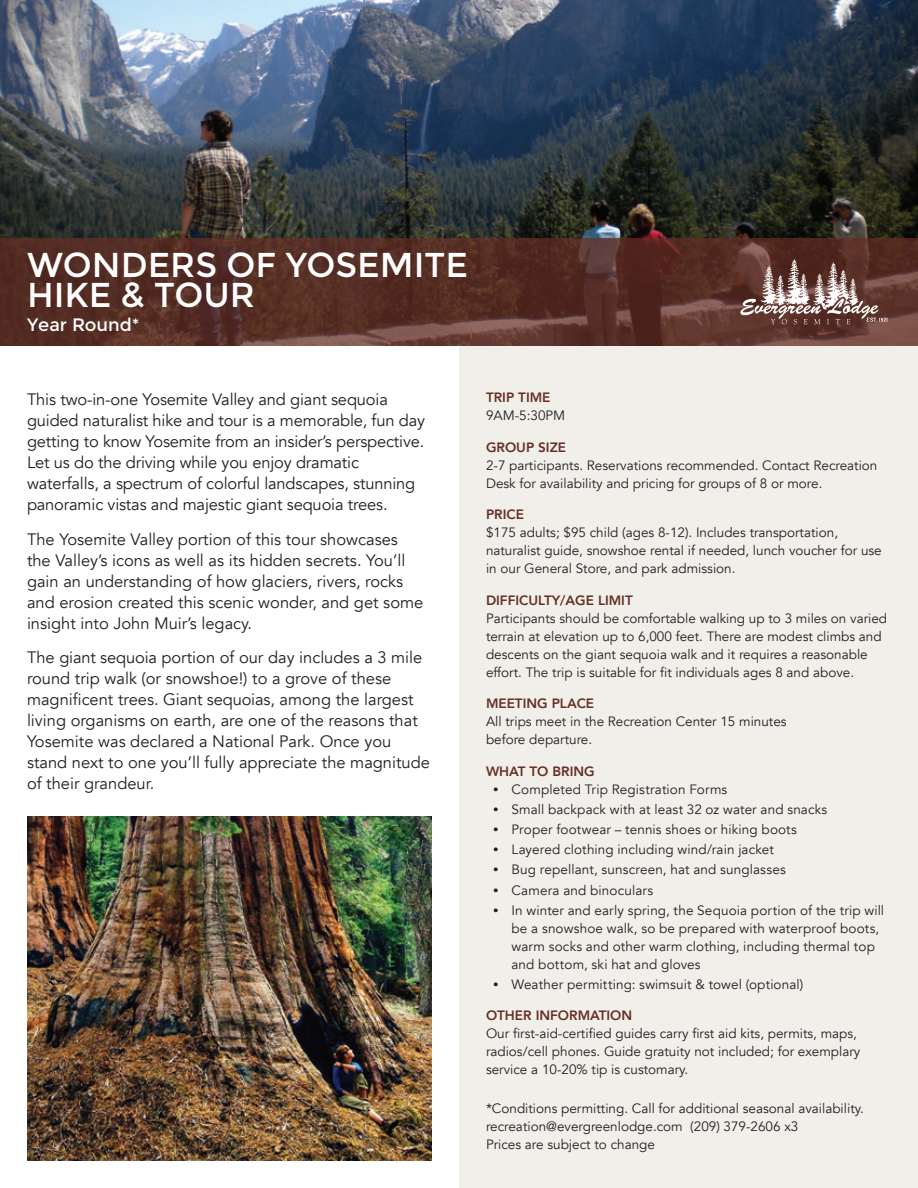
<style>
.page{position:relative;width:918px;height:1188px;background:#fff}
.page>*{position:absolute;margin:0;border:0;box-sizing:border-box;transform-origin:0 0}
.Section_Head{font:34.5px/30px "Montserrat";color:#fff}
.Section_Head-2{font:18px "Montserrat";color:#fff}
.body_copy{font:16.5px/21px "Avenir";color:#231f20}
.body_copy-2{font:13.5px/18px "Avenir";color:#231f20}
.detail_bullets{font:13.5px/18px "Avenir";letter-spacing:.01em;color:#231f20}
.body_copy-3{font:800 13.5px "Avenir";color:#682e25}
.s1{font-weight:800;color:#682e25}
.s2{font-family:"Arial";font-weight:700}
</style>
<div class="page">
<div style="left:459px;top:335px;width:459px;height:853px;background:#f0efea"></div>
<img style="left:0;top:0;width:918px;height:238px">
<svg style="left:0;top:238px;width:918px;height:108px;background:#593129"></svg>
<svg style="left:740px;top:259px;width:148px;height:65px;background:#81615b"></svg>
<img style="left:27px;top:816px;width:405px;height:345px">
<p class="Section_Head" style="left:27px;top:250px;width:442px">WONDERS OF YOSEMITE<br>HIKE &amp; TOUR</p>
<p class="Section_Head-2" style="left:27px;top:314px;width:114px">Year Round*</p>
<p class="body_copy" style="left:27px;top:389px;width:400px">This two-in-one Yosemite Valley and giant sequoia guided naturalist hike and tour is a memorable, fun day getting to know Yosemite from an insider’s perspective.<br>Let us do the driving while you enjoy dramatic waterfalls, a spectrum of colorful landscapes, stunning panoramic vistas and majestic giant sequoia trees.</p>
<p class="body_copy" style="left:27px;top:529px;width:398px">The Yosemite Valley portion of this tour showcases the Valley’s icons as well as its hidden secrets. You’ll gain an understanding of how glaciers, rivers, rocks and erosion created this scenic wonder, and get some insight into John Muir’s legacy.</p>
<p class="body_copy" style="left:27px;top:647px;width:405px">The giant sequoia portion of our day includes a 3 mile round trip walk (or snowshoe!) to a grove of these magnificent trees. Giant sequoias, among the largest living organisms on earth, are one of the reasons that Yosemite was declared a National Park. Once you stand next to one you’ll fully appreciate the magnitude of their grandeur.</p>
<p class="body_copy-2" style="left:486px;top:389px;width:81px"><span class="s1">TRIP TIME<br></span>9AM-5:30PM</p>
<p class="body_copy-2" style="left:486px;top:438px;width:393px"><span class="s1">GROUP SIZE<br></span>2-7 participants. Reservations recommended. Contact Recreation<br>Desk for availability and pricing for groups of 8 or more.</p>
<p class="body_copy-2" style="left:486px;top:506px;width:397px"><span class="s1">PRICE<br></span>$175 adults; $95 child (ages 8-12). Includes transportation, naturalist guide, snowshoe rental if needed, lunch voucher for use in our General Store, and park admission.</p>
<p class="body_copy-2" style="left:486px;top:591px;width:403px"><span class="s1">DIFFICULTY/AGE LIMIT<br></span>Participants should be comfortable walking up to 3 miles on varied terrain at elevation up to 6,000 feet. There are modest climbs and descents on the giant sequoia walk and it requires a reasonable effort. The trip is suitable for fit individuals ages 8 and above.</p>
<p class="body_copy-2" style="left:486px;top:695px;width:302px"><span class="s1">MEETING PLACE<br></span>All trips meet in the Recreation Center 15 minutes before departure.</p>
<p class="body_copy-3" style="left:486px;top:761px;width:110px">WHAT TO BRING</p>
<p class="detail_bullets" style="left:494px;top:780px;width:235px"><span class="s2">•</span> Completed Trip Registration Forms</p>
<p class="detail_bullets" style="left:494px;top:801px;width:335px"><span class="s2">•</span> Small backpack with at least 32 oz water and snacks</p>
<p class="detail_bullets" style="left:494px;top:821px;width:305px"><span class="s2">•</span> Proper footwear – tennis shoes or hiking boots</p>
<p class="detail_bullets" style="left:494px;top:841px;width:282px"><span class="s2">•</span> Layered clothing including wind/rain jacket</p>
<p class="detail_bullets" style="left:494px;top:861px;width:294px"><span class="s2">•</span> Bug repellant, sunscreen, hat and sunglasses</p>
<p class="detail_bullets" style="left:494px;top:881px;width:161px"><span class="s2">•</span> Camera and binoculars</p>
<p class="detail_bullets" style="left:512px;top:901px;width:374px;text-indent:-18px"><span class="s2">•</span> In winter and early spring, the Sequoia portion of the trip will be a snowshoe walk, so be prepared with waterproof boots, warm socks and other warm clothing, including thermal top and bottom, ski hat and gloves</p>
<p class="detail_bullets" style="left:494px;top:976px;width:311px"><span class="s2">•</span> Weather permitting: swimsuit &amp; towel (optional)</p>
<p class="body_copy-2" style="left:486px;top:1007px;width:376px"><span class="s1">OTHER INFORMATION<br></span>Our first-aid-certified guides carry first aid kits, permits, maps, radios/cell phones. Guide gratuity not included; for exemplary service a 10-20% tip is customary.</p>
<p class="body_copy-2" style="left:486px;top:1099px;width:379px">*Conditions permitting. Call for additional seasonal availability. recreation@evergreenlodge.com (209) 379-2606 x3<br>Prices are subject to change</p>
</div>
